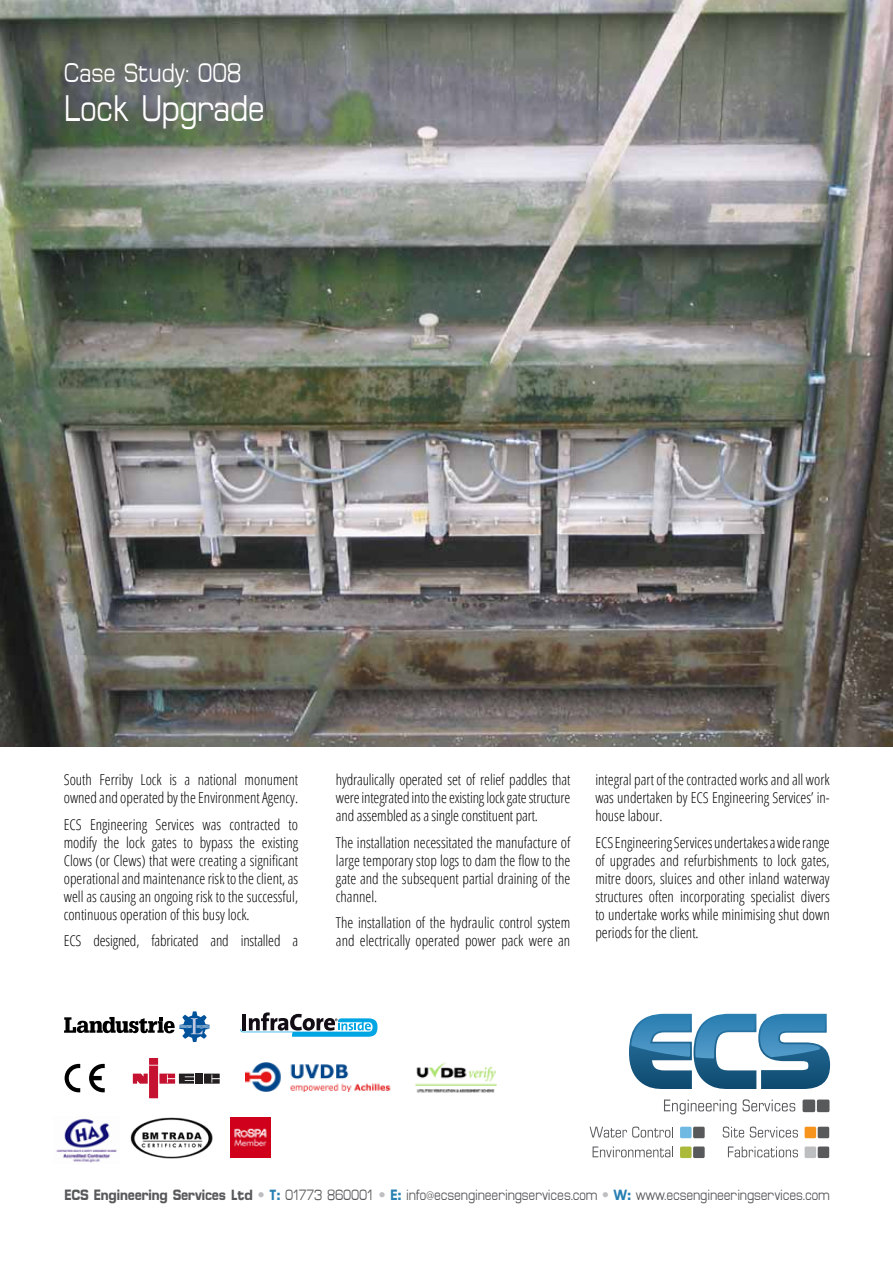
<style>
.page{position:relative;width:893px;height:1263px;background:#fff}
.page>*{position:absolute;margin:0;border:0;box-sizing:border-box;transform-origin:0 0}
.t1{font:37.5px "Micro FLF";letter-spacing:-.005em;color:#fff;scale:.83 1}
.t2{font:27px "Micro FLF";letter-spacing:-.005em;color:#fff;scale:.83 1}
.t3{font:300 condensed 15px/18px "Open Sans";color:#000;text-align:justify}
.t4{font:15px "Micro FLF";letter-spacing:-.01em;color:#58595b;scale:.83 1}
.s1{font-weight:700}
.s2{color:#bcbec0}
.s3{font-weight:700;color:#2880b3}
</style>
<div class="page">
<img style="left:0;top:0;width:893px;height:746px">
<svg style="left:593px;top:1146px;width:80px;height:11px"></svg>
<div style="left:693px;top:1146px;width:12px;height:12px;background:#58595b"></div>
<div style="left:680px;top:1146px;width:12px;height:12px;background:#acba3b"></div>
<svg style="left:728px;top:1146px;width:70px;height:11px"></svg>
<div style="left:818px;top:1146px;width:11px;height:12px;background:#58595b"></div>
<div style="left:805px;top:1146px;width:11px;height:12px;background:#bcbec0"></div>
<svg style="left:723px;top:1126px;width:21px;height:11px"></svg>
<svg style="left:750px;top:1126px;width:48px;height:11px"></svg>
<div style="left:818px;top:1127px;width:11px;height:11px;background:#58595b"></div>
<div style="left:805px;top:1127px;width:11px;height:11px;background:#f7941e"></div>
<svg style="left:590px;top:1126px;width:83px;height:11px"></svg>
<div style="left:693px;top:1127px;width:12px;height:11px;background:#58595b"></div>
<div style="left:680px;top:1127px;width:12px;height:11px;background:#70b9e2"></div>
<svg style="left:664px;top:1099px;width:72px;height:15px"></svg>
<svg style="left:742px;top:1099px;width:53px;height:12px"></svg>
<div style="left:817px;top:1099px;width:12px;height:13px;background:#58595b;border-radius:2px"></div>
<div style="left:803px;top:1099px;width:12px;height:13px;background:#58595b;border-radius:2px"></div>
<svg style="left:629px;top:1014px;width:201px;height:75px"></svg>
<img style="left:56px;top:1118px;width:61px;height:45px">
<img style="left:230px;top:1117px;width:40px;height:41px">
<img style="left:130px;top:1117px;width:83px;height:42px">
<svg style="left:204px;top:1073px;width:16px;height:11px"></svg>
<div style="left:195px;top:1073px;width:8px;height:11px;background:#231f20"></div>
<svg style="left:133px;top:1058px;width:61px;height:40px"></svg>
<img style="left:246px;top:1062px;width:145px;height:30px">
<img style="left:415px;top:1062px;width:81px;height:31px">
<svg style="left:65px;top:1064px;width:15px;height:28px"></svg>
<svg style="left:89px;top:1064px;width:16px;height:28px"></svg>
<svg style="left:65px;top:1011px;width:145px;height:31px"></svg>
<svg style="left:240px;top:1012px;width:137px;height:25px"></svg>
<h2 class="t2" style="left:64px;top:59px;width:216px">Case Study: 008</h2>
<h1 class="t1" style="left:64px;top:88px;width:244px">Lock Upgrade</h1>
<p class="t3" style="left:64px;top:770px;width:236px">South Ferriby Lock is a national monument owned and operated by the Environment Agency.</p>
<p class="t3" style="left:64px;top:815px;width:236px">ECS Engineering Services was contracted to modify the lock gates to bypass the existing Clows (or Clews) that were creating a significant operational and maintenance risk to the client, as well as causing an ongoing risk to the successful, continuous operation of this busy lock.</p>
<p class="t3" style="left:64px;top:931px;width:236px">ECS designed, fabricated and installed a</p>
<p class="t3" style="left:336px;top:770px;width:236px">hydraulically operated set of relief paddles that were integrated into the existing lock gate structure and assembled as a single constituent part.</p>
<p class="t3" style="left:336px;top:833px;width:236px">The installation necessitated the manufacture of large temporary stop logs to dam the flow to the gate and the subsequent partial draining of the channel.</p>
<p class="t3" style="left:336px;top:913px;width:236px">The installation of the hydraulic control system and electrically operated power pack were an</p>
<p class="t3" style="left:595px;top:770px;width:236px">integral part of the contracted works and all work was undertaken by ECS Engineering Services’ in&shy;house labour.</p>
<p class="t3" style="left:595px;top:833px;width:236px">ECS Engineering Services undertakes a wide range of upgrades and refurbishments to lock gates, mitre doors, sluices and other inland waterway structures often incorporating specialist divers to undertake works while minimising shut down periods for the client.</p>
<p class="t4" style="left:64px;top:1187px;width:924px"><span class="s1">ECS Engineering Services Ltd</span> <span class="s2">●</span> <span class="s3">T:</span> 01773 860001 <span class="s2">●</span> <span class="s3">E:</span> info@ecsengineeringservices.com <span class="s2">●</span> <span class="s3">W:</span> www.ecsengineeringservices.com</p>
</div>
